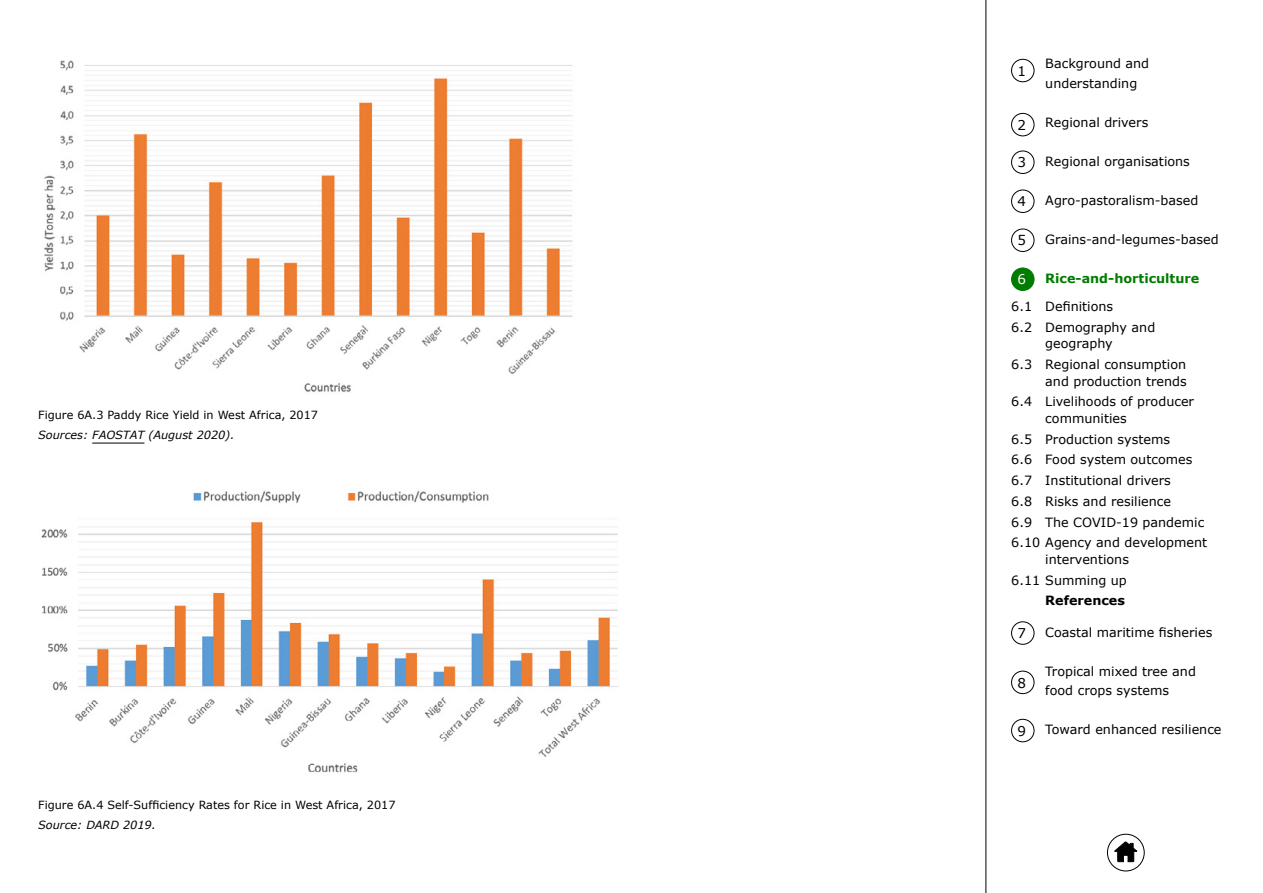
<style>
.page{position:relative;width:1263px;height:893px;background:#fff}
.page>*{position:absolute;margin:0;border:0;box-sizing:border-box;transform-origin:0 0}
.t1{font:13.5px "Verdana";color:#000}
.t2{font:13.5px "Verdana";color:#fff}
.Menu_zwart_plat{font:12.75px/16.5px "Verdana";color:#000}
.Menu_Hfdst_zwart{font:12.75px/19.5px "Verdana";color:#000}
.Menu_Hfdst_groen_vet{font:700 12.75px "Verdana";color:#007c00}
.Menu_zwart_plat_vet{font:700 12.75px "Verdana";color:#000}
._27_W_bijschrift{font:11.25px "Verdana";color:#000}
._27_W_Bronnen_Italic{font:italic 11.25px "Verdana";color:#000}
</style>
<div class="page">
<hr style="left:985px;top:0;width:1px;height:893px;background:#000">
<div style="left:1011px;top:59px;width:23px;height:23px;border:1px solid #000;border-radius:50%"></div>
<div style="left:1011px;top:113px;width:23px;height:23px;border:1px solid #000;border-radius:50%"></div>
<div style="left:1011px;top:151px;width:23px;height:23px;border:1px solid #000;border-radius:50%"></div>
<div style="left:1011px;top:190px;width:23px;height:23px;border:1px solid #000;border-radius:50%"></div>
<div style="left:1011px;top:229px;width:23px;height:23px;border:1px solid #000;border-radius:50%"></div>
<div style="left:1011px;top:268px;width:23px;height:22px;background:#007c00;border-radius:50%"></div>
<div style="left:1011px;top:268px;width:23px;height:23px;border:1px solid #007c00;border-radius:50%"></div>
<div style="left:1011px;top:621px;width:23px;height:24px;border:1px solid #000;border-radius:50%"></div>
<div style="left:1011px;top:671px;width:23px;height:23px;border:1px solid #000;border-radius:50%"></div>
<div style="left:1011px;top:719px;width:23px;height:23px;border:1px solid #000;border-radius:50%"></div>
<hr style="left:92px;top:443px;width:52px;height:1px;background:#000">
<img style="left:44px;top:60px;width:529px;height:333px">
<img style="left:41px;top:490px;width:577px;height:283px">
<div style="left:1107px;top:834px;width:37px;height:37px;border:1px solid #000;border-radius:50%"></div>
<svg style="left:1114px;top:841px;width:24px;height:21px"></svg>
<p class="_27_W_bijschrift" style="left:38px;top:408px;width:281px">Figure 6A.3 Paddy Rice Yield in West Africa, 2017</p>
<p class="_27_W_Bronnen_Italic" style="left:38px;top:427px;width:198px">Sources: FAOSTAT (August 2020).</p>
<p class="_27_W_bijschrift" style="left:38px;top:798px;width:359px">Figure 6A.4 Self-Sufficiency Rates for Rice in West Africa, 2017</p>
<p class="_27_W_Bronnen_Italic" style="left:38px;top:817px;width:119px">Source: DARD 2019.</p>
<p class="t1" style="left:1017px;top:62px;width:10px">1</p>
<p class="Menu_Hfdst_zwart" style="left:1045px;top:54px;width:105px">Background and understanding</p>
<p class="t1" style="left:1017px;top:116px;width:10px">2</p>
<p class="Menu_Hfdst_zwart" style="left:1045px;top:113px;width:105px">Regional drivers</p>
<p class="t1" style="left:1017px;top:154px;width:10px">3</p>
<p class="Menu_Hfdst_zwart" style="left:1045px;top:152px;width:146px">Regional organisations</p>
<p class="t1" style="left:1017px;top:193px;width:10px">4</p>
<p class="Menu_Hfdst_zwart" style="left:1045px;top:191px;width:155px">Agro-pastoralism-based</p>
<p class="t1" style="left:1017px;top:232px;width:10px">5</p>
<p class="Menu_Hfdst_zwart" style="left:1045px;top:230px;width:175px">Grains-and-legumes-based</p>
<p class="t2" style="left:1017px;top:271px;width:10px">6</p>
<p class="Menu_Hfdst_groen_vet" style="left:1045px;top:270px;width:156px">Rice-and-horticulture</p>
<p class="Menu_zwart_plat" style="left:1011px;top:298px;width:103px">6.1 Definitions</p>
<p class="Menu_zwart_plat" style="left:1045px;top:319px;width:111px;text-indent:-34px">6.2 Demography and geography</p>
<p class="Menu_zwart_plat" style="left:1011px;top:356px;width:177px;text-align:right">6.3 Regional consumption and production trends</p>
<p class="Menu_zwart_plat" style="left:1045px;top:394px;width:150px;text-indent:-34px">6.4 Livelihoods of producer communities</p>
<p class="Menu_zwart_plat" style="left:1011px;top:431px;width:160px">6.5 Production systems</p>
<p class="Menu_zwart_plat" style="left:1011px;top:452px;width:183px">6.6 Food system outcomes</p>
<p class="Menu_zwart_plat" style="left:1011px;top:472px;width:161px">6.7 Institutional drivers</p>
<p class="Menu_zwart_plat" style="left:1011px;top:493px;width:161px">6.8 Risks and resilience</p>
<p class="Menu_zwart_plat" style="left:1011px;top:514px;width:195px">6.9 The COVID-19 pandemic</p>
<p class="Menu_zwart_plat" style="left:1045px;top:535px;width:163px;text-indent:-34px">6.10 Agency and development interventions</p>
<p class="Menu_zwart_plat" style="left:1011px;top:572px;width:117px">6.11 Summing up</p>
<p class="Menu_zwart_plat_vet" style="left:1045px;top:592px;width:81px">References</p>
<p class="t1" style="left:1017px;top:625px;width:10px">7</p>
<p class="Menu_Hfdst_zwart" style="left:1045px;top:622px;width:169px">Coastal maritime fisheries</p>
<p class="t1" style="left:1017px;top:674px;width:10px">8</p>
<p class="Menu_Hfdst_zwart" style="left:1045px;top:661px;width:152px">Tropical mixed tree and food crops systems</p>
<p class="t1" style="left:1017px;top:722px;width:10px">9</p>
<p class="Menu_Hfdst_zwart" style="left:1045px;top:720px;width:178px">Toward enhanced resilience</p>
</div>
